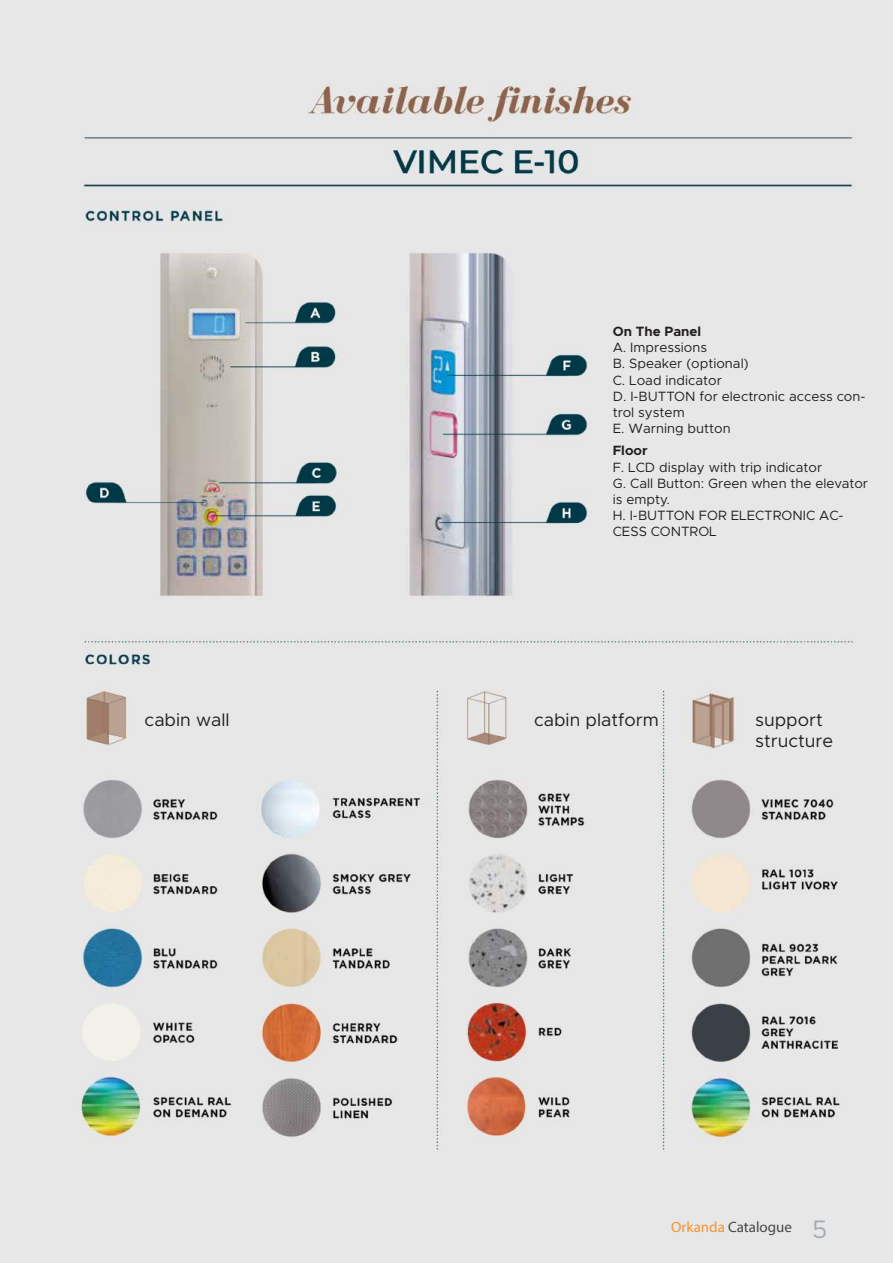
<style>
.page{position:relative;width:893px;height:1263px;background:#fff}
.page>*{position:absolute;margin:0;border:0;box-sizing:border-box;transform-origin:0 0}
.t1{font:18px/21.6px "Metropolis";color:#231f20}
.t2{font:15px "Myriad Pro";color:#464746}
.t3{font:13.5px/16.2px "Metropolis";color:#231f20}
.t4{font:700 13.5px "Metropolis";color:#231f20}
.s1{color:#f7932e}
.s2{font-family:"Metropolis";font-size:25.5px;color:#a3afb4}
</style>
<div class="page">
<img style="left:0;top:0;width:893px;height:1263px">
<p class="t4" style="left:613px;top:323px;width:90px">On The Panel</p>
<p class="t3" style="left:613px;top:339px;width:254px">A. Impressions<br>B. Speaker (optional)<br>C. Load indicator<br>D. I-BUTTON for electronic access con&shy;trol system<br>E. Warning button</p>
<p class="t4" style="left:613px;top:442px;width:36px">Floor</p>
<p class="t3" style="left:613px;top:459px;width:257px">F. LCD display with trip indicator<br>G. Call Button: Green when the elevator is empty.<br>H. I-BUTTON FOR ELECTRONIC AC-<br>CESS CONTROL</p>
<h1 class="t1" style="left:534px;top:708px;width:126px">cabin platform</h1>
<h1 class="t1" style="left:145px;top:708px;width:86px">cabin wall</h1>
<h1 class="t1" style="left:755px;top:708px;width:79px">support structure</h1>
<p class="t2" style="left:671px;top:1218px;width:158px"><span class="s1">Orkanda</span> Catalogue <span class="s2">5</span></p>
</div>
